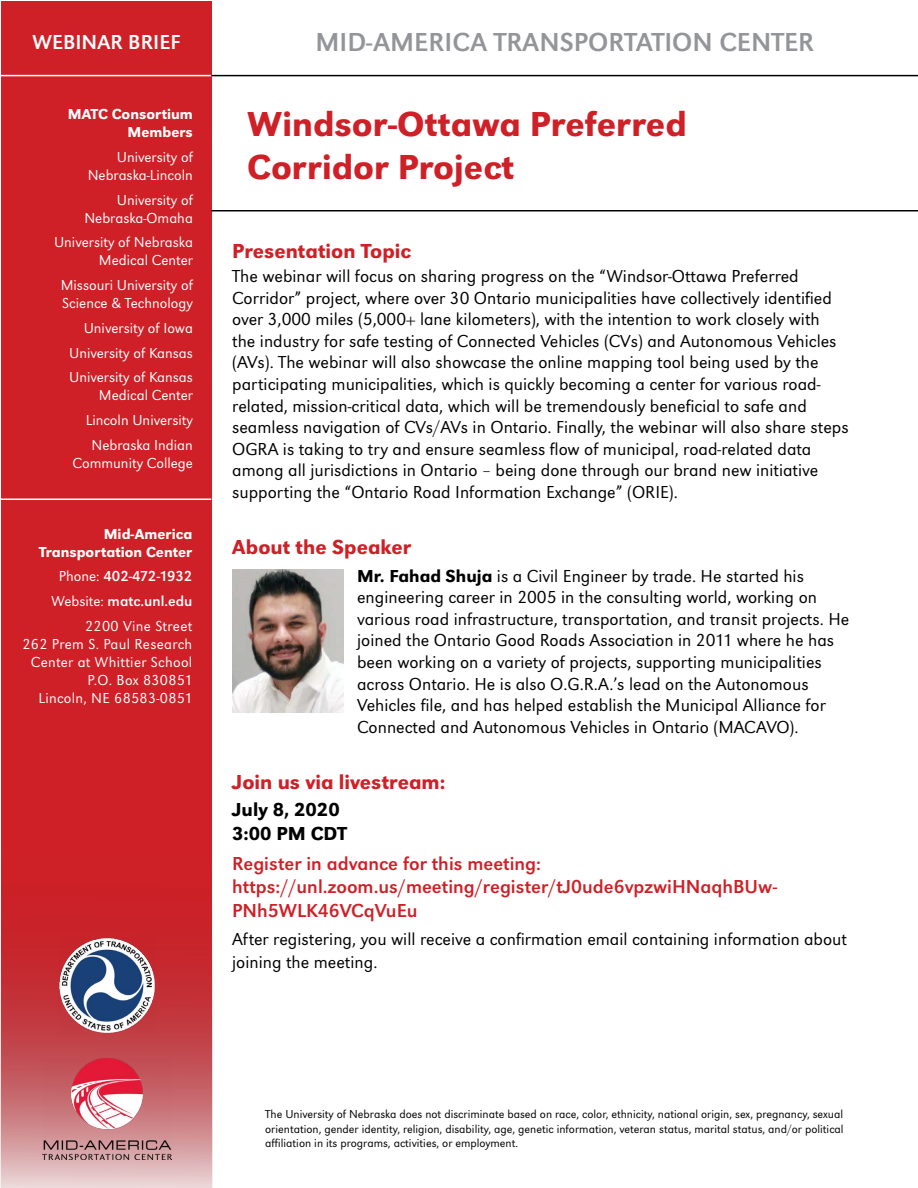
<style>
.page{position:relative;width:918px;height:1188px;background:#fff}
.page>*{position:absolute;margin:0;border:0;box-sizing:border-box;transform-origin:0 0}
.t1{font:500 36px/43.2px "URW Grotesk T";color:#cf2027}
.t2{font:27px "URW Grotesk T";color:#939598}
.t3{font:500 21px "URW Grotesk T";color:#cf2027}
.t4{font:21px "URW Grotesk T";color:#fff}
.t5{font:19.5px/23.4px "URW Grotesk T";color:#cf2027}
.t6{font:500 19.5px/23.4px "URW Grotesk T";color:#000101}
.t7{font:300 18px/21.6px "URW Grotesk T";color:#000101}
.t8{font:300 15px/18px "URW Grotesk T";color:#fff;text-align:right}
.t9{font:300 15px/18px "URW Grotesk T";letter-spacing:.02em;color:#fff;text-align:right}
.t10{font:500 15px/18px "URW Grotesk T";color:#fff;text-align:right}
.t11{font:300 12px/14.4px "URW Grotesk T";color:#000;text-align:justify}
.s1{font-weight:400}
.s2{font-weight:500}
</style>
<div class="page">
<div style="left:1px;top:1px;width:210px;height:1186px;background:#cf2027"></div>
<hr style="left:211px;top:75px;width:707px;height:1px;background:#000">
<hr style="left:211px;top:210px;width:707px;height:1px;background:#000">
<svg style="left:0;top:837px;width:212px;height:351px"></svg>
<img style="left:42px;top:1058px;width:129px;height:102px">
<img style="left:58px;top:937px;width:97px;height:97px">
<hr style="left:0;top:75px;width:211px;height:1px;background:#fff">
<hr style="left:0;top:499px;width:211px;height:1px;background:#fff">
<img style="left:232px;top:569px;width:112px;height:143px">
<p class="t4" style="left:32px;top:30px;width:149px">WEBINAR BRIEF</p>
<h2 class="t2" style="left:316px;top:27px;width:500px">MID-AMERICA TRANSPORTATION CENTER</h2>
<p class="t10" style="left:68px;top:105px;width:127px">MATC Consortium<br>Members</p>
<p class="t8" style="left:88px;top:148px;width:107px">University of<br>Nebraska-Lincoln</p>
<p class="t8" style="left:84px;top:191px;width:110px">University of<br>Nebraska-Omaha</p>
<p class="t8" style="left:54px;top:233px;width:140px">University of Nebraska<br>Medical Center</p>
<p class="t8" style="left:61px;top:276px;width:134px;text-align:left">Missouri University of<br>Science &amp; Technology</p>
<p class="t8" style="left:69px;top:316px;width:125px;line-height:24.8px;text-align:justify;text-indent:15px">University of Iowa University of Kansas University of Kansas</p>
<p class="t8" style="left:86px;top:383px;width:109px;line-height:24.8px">Medical Center<br>Lincoln University<br>Nebraska Indian</p>
<p class="t8" style="left:73px;top:454px;width:122px">Community College</p>
<p class="t10" style="left:39px;top:524px;width:155px">Mid-America<br>Transportation Center</p>
<p class="t9" style="left:52px;top:564px;width:142px;line-height:24.8px">Phone: <span class="s1">402-472-1932<br></span>Website: <span class="s1">matc.unl.edu<br></span>2200 Vine Street</p>
<p class="t9" style="left:23px;top:635px;width:171px">262 Prem S. Paul Research<br>Center at Whittier School<br>P.O. Box 830851<br>Lincoln, NE 68583-0851</p>
<h1 class="t1" style="left:247px;top:102px;width:441px">Windsor-Ottawa Preferred<br>Corridor Project</h1>
<p class="t3" style="left:232px;top:239px;width:181px">Presentation Topic</p>
<p class="t7" style="left:232px;top:265px;width:618px">The webinar will focus on sharing progress on the “Windsor-Ottawa Preferred Corridor” project, where over 30 Ontario municipalities have collectively identified over 3,000 miles (5,000+ lane kilometers), with the intention to work closely with<br>the industry for safe testing of Connected Vehicles (CVs) and Autonomous Vehicles (AVs). The webinar will also showcase the online mapping tool being used by the participating municipalities, which is quickly becoming a center for various road&shy;related, mission-critical data, which will be tremendously beneficial to safe and seamless navigation of CVs/AVs in Ontario. Finally, the webinar will also share steps OGRA is taking to try and ensure seamless flow of municipal, road-related data among all jurisdictions in Ontario – being done through our brand new initiative supporting the “Ontario Road Information Exchange” (ORIE).</p>
<p class="t3" style="left:232px;top:535px;width:180px">About the Speaker</p>
<p class="t7" style="left:357px;top:565px;width:494px"><span class="s2">Mr. Fahad Shuja</span> is a Civil Engineer by trade. He started his engineering career in 2005 in the consulting world, working on various road infrastructure, transportation, and transit projects. He joined the Ontario Good Roads Association in 2011 where he has been working on a variety of projects, supporting municipalities across Ontario. He is also O.G.R.A.’s lead on the Autonomous Vehicles file, and has helped establish the Municipal Alliance for Connected and Autonomous Vehicles in Ontario (MACAVO).</p>
<p class="t3" style="left:232px;top:770px;width:215px">Join us via livestream:</p>
<p class="t6" style="left:232px;top:798px;width:116px">July 8, 2020<br>3:00 PM CDT</p>
<p class="t5" style="left:232px;top:852px;width:547px">Register in advance for this meeting: https://unl.zoom.us/meeting/register/tJ0ude6vpzwiHNaqhBUw-<br>PNh5WLK46VCqVuEu</p>
<p class="t7" style="left:232px;top:927px;width:616px;line-height:23.4px">After registering, you will receive a confirmation email containing information about joining the meeting.</p>
<p class="t11" style="left:265px;top:1107px;width:580px">The University of Nebraska does not discriminate based on race, color, ethnicity, national origin, sex, pregnancy, sexual orientation, gender identity, religion, disability, age, genetic information, veteran status, marital status, and/or political affiliation in its programs, activities, or employment.</p>
</div>
